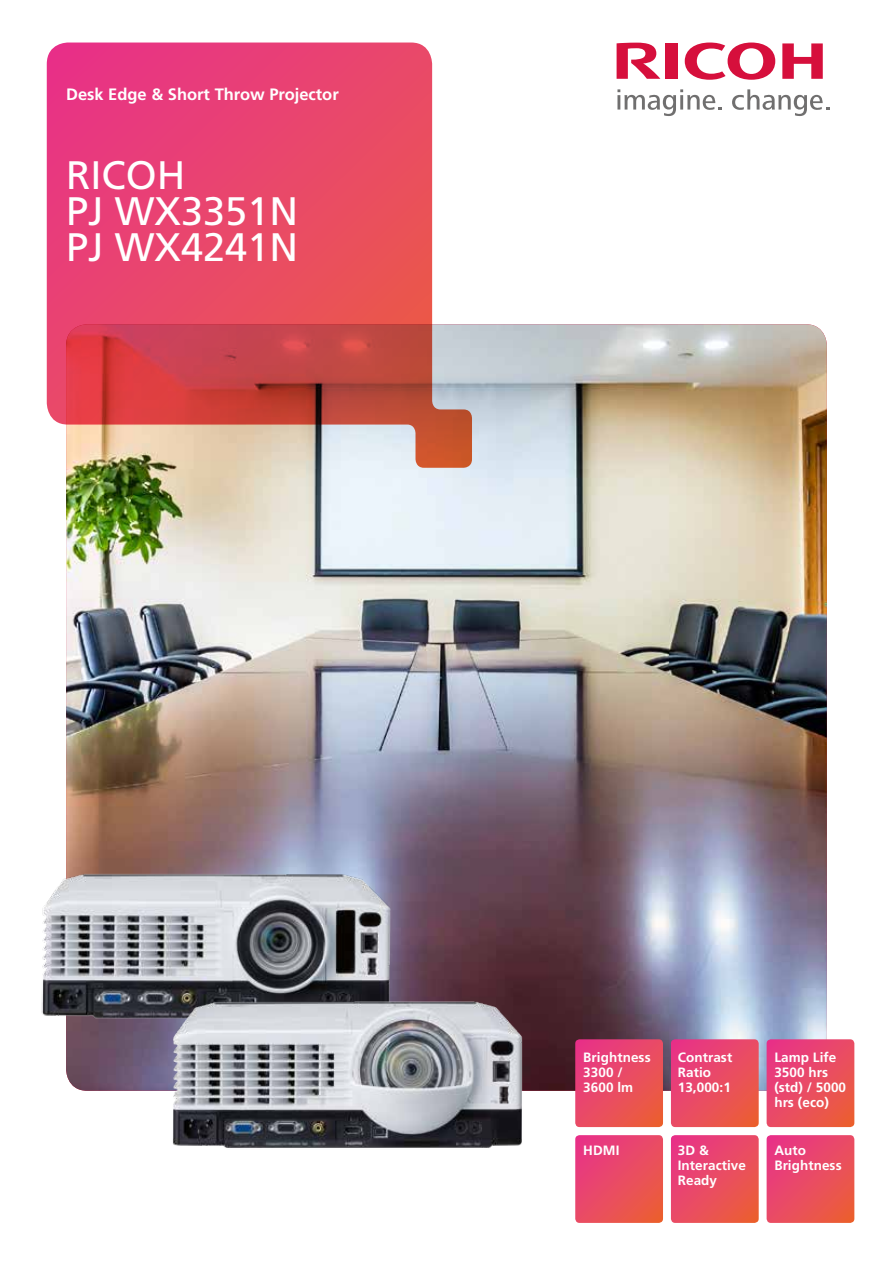
<style>
.page{position:relative;width:893px;height:1263px;background:#fff}
.page>*{position:absolute;margin:0;border:0;box-sizing:border-box;transform-origin:0 0}
.t1{font:39.75px/36px "Frutiger";color:#fff}
.t2{font:700 16.5px "Frutiger";color:#fff}
.t3{font:700 13.5px/15px "Frutiger";letter-spacing:.005em;color:#fff}
</style>
<div class="page">
<img style="left:66px;top:324px;width:761px;height:767px">
<svg style="left:767px;top:1039px;width:87px;height:88px;background:#e94a63"></svg>
<svg style="left:671px;top:1039px;width:88px;height:88px;background:#e94b63"></svg>
<svg style="left:575px;top:1039px;width:88px;height:88px;background:#e84a62"></svg>
<svg style="left:767px;top:1135px;width:87px;height:88px;background:#e94a63"></svg>
<svg style="left:671px;top:1135px;width:88px;height:88px;background:#e94b64"></svg>
<svg style="left:575px;top:1135px;width:88px;height:88px;background:#e94b64"></svg>
<svg style="left:47px;top:43px;width:425px;height:425px;background:#e15f75"></svg>
<svg style="left:685px;top:43px;width:90px;height:37px"></svg>
<svg style="left:782px;top:43px;width:41px;height:36px"></svg>
<div style="left:666px;top:43px;width:12px;height:36px;background:#d60f3c"></div>
<svg style="left:617px;top:43px;width:43px;height:36px"></svg>
<svg style="left:617px;top:89px;width:105px;height:27px"></svg>
<svg style="left:732px;top:89px;width:97px;height:27px"></svg>
<img style="left:41px;top:856px;width:379px;height:178px">
<img style="left:145px;top:982px;width:403px;height:166px">
<p class="t2" style="left:66px;top:84px;width:274px">Desk Edge &amp; Short Throw Projector</p>
<h1 class="t1" style="left:66px;top:157px;width:233px">RICOH<br>PJ WX3351N<br>PJ WX4241N</h1>
<p class="t3" style="left:583px;top:1049px;width:69px">Brightness<br>3300 /<br>3600 lm</p>
<p class="t3" style="left:678px;top:1049px;width:56px">Contrast<br>Ratio<br>13,000:1</p>
<p class="t3" style="left:774px;top:1049px;width:73px">Lamp Life<br>3500 hrs (std) / 5000 hrs (eco)</p>
<p class="t3" style="left:583px;top:1142px;width:38px">HDMI</p>
<p class="t3" style="left:678px;top:1142px;width:70px">3D &amp;<br>Interactive<br>Ready</p>
<p class="t3" style="left:774px;top:1142px;width:69px">Auto<br>Brightness</p>
</div>
